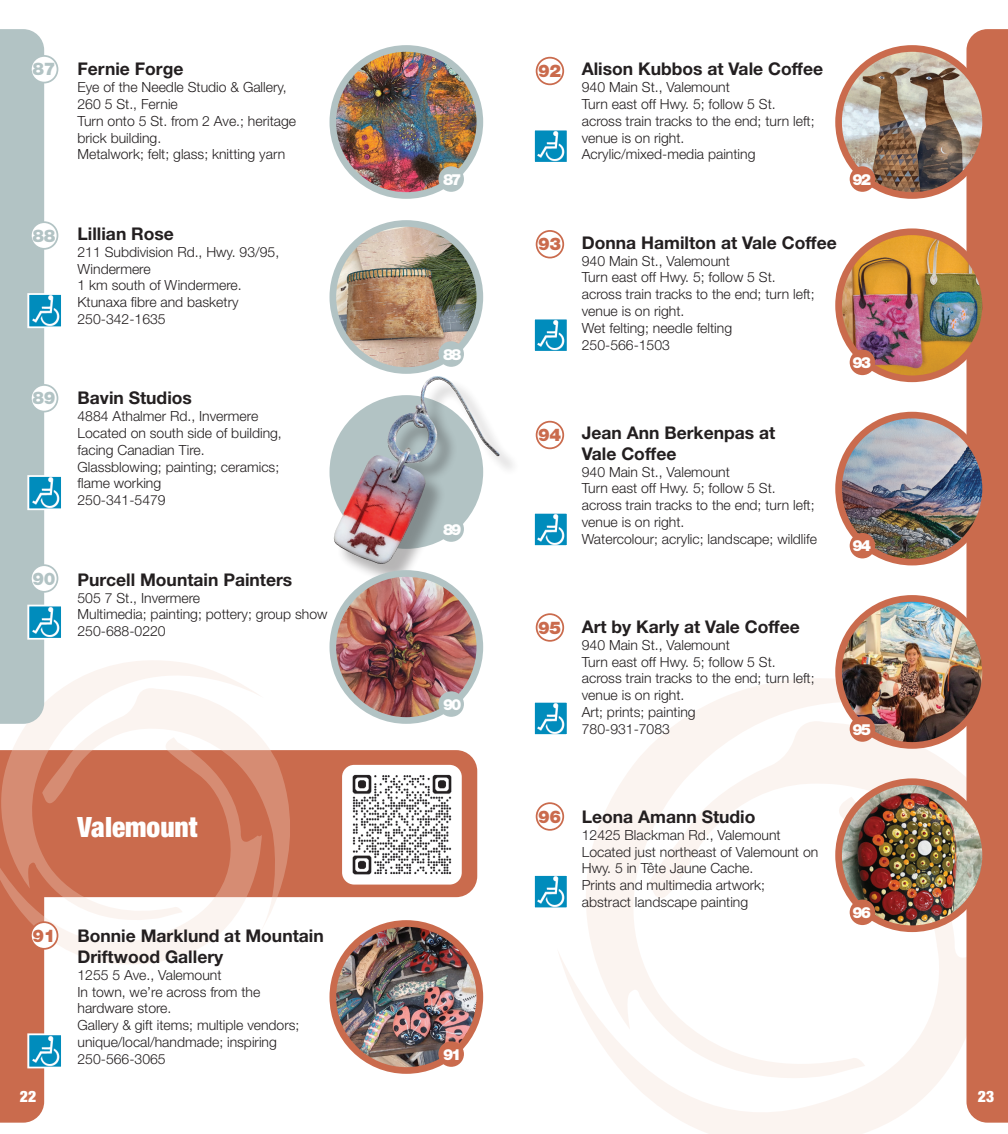
<style>
.page{position:relative;width:1008px;height:1134px;background:#fff}
.page>*{position:absolute;margin:0;border:0;box-sizing:border-box;transform-origin:0 0}
.t1{font:900 condensed 28px "Helvetica Neue LT Std";color:#fff}
.t2{font:700 17.5px/21px "Helvetica Neue LT Std";color:#231f20}
.t3{font:900 17.5px "Helvetica Neue LT Std";letter-spacing:-.02em;color:#ca6b4d}
.t4{font:900 17.5px "Helvetica Neue LT Std";letter-spacing:-.02em;color:#b2c3c4}
.t5{font:900 condensed 15.75px "Helvetica Neue LT Std";color:#fff}
.t6{font:900 15.4px "Helvetica Neue LT Std";letter-spacing:-.13em;color:#fff}
.t7{font:300 14px/16.8px "Helvetica Neue LT Std";color:#231f20}
</style>
<div class="page">
<div style="left:292px;top:750px;width:185px;height:147px;background:#ca6b4d"></div>
<svg style="left:264px;top:742px;width:28px;height:181px"></svg>
<svg style="left:64px;top:936px;width:152px;height:28px;fill:#fbf4f0"></svg>
<svg style="left:0;top:660px;width:264px;height:276px"></svg>
<svg style="left:655px;top:1103px;width:262px;height:31px;fill:#fbf4f0"></svg>
<svg style="left:556px;top:678px;width:410px;height:425px"></svg>
<img style="left:342px;top:765px;width:120px;height:120px">
<div style="left:966px;top:29px;width:42px;height:1094px;background:#ca6b4d"></div>
<img style="left:333px;top:48px;width:147px;height:147px">
<div style="left:330px;top:45px;width:153px;height:154px;border:7px solid #b2c3c4;border-radius:50%"></div>
<div style="left:438px;top:166px;width:26px;height:26px;background:#b2c3c4;border-radius:50%"></div>
<img style="left:333px;top:223px;width:147px;height:148px;border-radius:74px">
<div style="left:330px;top:220px;width:153px;height:154px;border:7px solid #b2c3c4;border-radius:50%"></div>
<div style="left:438px;top:341px;width:26px;height:26px;background:#b2c3c4;border-radius:50%"></div>
<svg style="left:0;top:29px;width:64px;height:695px"></svg>
<div style="left:31px;top:565px;width:27px;height:27px;background:#fff;border-radius:50%"></div>
<div style="left:30px;top:564px;width:28px;height:29px;border:2px solid #b2c3c4;border-radius:50%"></div>
<div style="left:536px;top:57px;width:28px;height:28px;border:2px solid #ca6b4d;border-radius:50%"></div>
<img style="left:842px;top:50px;width:144px;height:146px">
<div style="left:835px;top:45px;width:154px;height:154px;border:7px solid #ca6b4d;border-radius:50%"></div>
<div style="left:850px;top:166px;width:25px;height:26px;background:#ca6b4d;border-radius:50%"></div>
<svg style="left:534px;top:130px;width:33px;height:32px"></svg>
<img style="left:333px;top:923px;width:147px;height:146px">
<div style="left:330px;top:920px;width:153px;height:154px;border:7px solid #ca6b4d;border-radius:50%"></div>
<div style="left:438px;top:1041px;width:26px;height:26px;background:#ca6b4d;border-radius:50%"></div>
<svg style="left:0;top:765px;width:64px;height:358px"></svg>
<div style="left:31px;top:922px;width:27px;height:27px;background:#fff;border-radius:50%"></div>
<div style="left:30px;top:921px;width:28px;height:29px;border:2px solid #ca6b4d;border-radius:50%"></div>
<div style="left:536px;top:230px;width:28px;height:28px;border:2px solid #ca6b4d;border-radius:50%"></div>
<img style="left:839px;top:232px;width:147px;height:147px;border-radius:74px">
<div style="left:835px;top:228px;width:154px;height:154px;border:7px solid #ca6b4d;border-radius:50%"></div>
<div style="left:850px;top:350px;width:25px;height:25px;background:#ca6b4d;border-radius:50%"></div>
<svg style="left:534px;top:319px;width:33px;height:32px"></svg>
<div style="left:536px;top:421px;width:28px;height:28px;border:2px solid #ca6b4d;border-radius:50%"></div>
<img style="left:839px;top:415px;width:147px;height:147px;border-radius:74px">
<div style="left:835px;top:412px;width:154px;height:153px;border:7px solid #ca6b4d;border-radius:50%"></div>
<div style="left:850px;top:533px;width:25px;height:25px;background:#ca6b4d;border-radius:50%"></div>
<svg style="left:534px;top:513px;width:33px;height:33px"></svg>
<div style="left:536px;top:613px;width:28px;height:29px;border:2px solid #ca6b4d;border-radius:50%"></div>
<img style="left:839px;top:598px;width:147px;height:147px;border-radius:74px">
<div style="left:835px;top:595px;width:154px;height:154px;border:7px solid #ca6b4d;border-radius:50%"></div>
<div style="left:850px;top:716px;width:25px;height:26px;background:#ca6b4d;border-radius:50%"></div>
<svg style="left:534px;top:700px;width:35px;height:37px"></svg>
<div style="left:537px;top:803px;width:26px;height:27px;background:#fff;border-radius:50%"></div>
<div style="left:536px;top:802px;width:28px;height:29px;border:2px solid #ca6b4d;border-radius:50%"></div>
<img style="left:839px;top:782px;width:147px;height:147px;border-radius:74px">
<div style="left:835px;top:778px;width:154px;height:154px;border:7px solid #ca6b4d;border-radius:50%"></div>
<div style="left:850px;top:900px;width:25px;height:25px;background:#ca6b4d;border-radius:50%"></div>
<svg style="left:534px;top:873px;width:35px;height:37px"></svg>
<div style="left:337px;top:379px;width:184px;height:206px;background:#231f20;opacity:.33"></div>
<img style="left:332px;top:376px;width:168px;height:192px">
<img style="left:333px;top:573px;width:147px;height:146px">
<div style="left:330px;top:570px;width:153px;height:154px;border:7px solid #b2c3c4;border-radius:50%"></div>
<div style="left:438px;top:691px;width:26px;height:26px;background:#b2c3c4;border-radius:50%"></div>
<p class="t4" style="left:33px;top:59px;width:25px">87</p>
<p class="t2" style="left:78px;top:58px;width:107px">Fernie Forge</p>
<p class="t7" style="left:78px;top:79px;width:220px">Eye of the Needle Studio &amp; Gallery,<br>260 5 St., Fernie<br>Turn onto 5 St. from 2 Ave.; heritage brick building.<br>Metalwork; felt; glass; knitting yarn</p>
<p class="t3" style="left:538px;top:60px;width:25px">92</p>
<p class="t2" style="left:582px;top:58px;width:243px">Alison Kubbos at Vale Coffee</p>
<p class="t7" style="left:582px;top:79px;width:234px">940 Main St., Valemount<br>Turn east off Hwy. 5; follow 5 St. across train tracks to the end; turn left; venue is on right.<br>Acrylic/mixed-media painting</p>
<p class="t6" style="left:443px;top:170px;width:20px">87</p>
<p class="t6" style="left:853px;top:170px;width:20px">92</p>
<p class="t4" style="left:33px;top:225px;width:25px">88</p>
<p class="t2" style="left:78px;top:223px;width:98px">Lillian Rose</p>
<p class="t7" style="left:78px;top:243px;width:203px">211 Subdivision Rd., Hwy. 93/95,<br>Windermere<br>1 km south of Windermere.<br>Ktunaxa fibre and basketry<br>250-342-1635</p>
<p class="t6" style="left:443px;top:345px;width:20px">88</p>
<p class="t3" style="left:538px;top:234px;width:25px">93</p>
<p class="t2" style="left:582px;top:232px;width:257px">Donna Hamilton at Vale Coffee</p>
<p class="t7" style="left:582px;top:252px;width:234px">940 Main St., Valemount<br>Turn east off Hwy. 5; follow 5 St. across train tracks to the end; turn left; venue is on right.<br>Wet felting; needle felting<br>250-566-1503</p>
<p class="t6" style="left:853px;top:353px;width:20px">93</p>
<p class="t4" style="left:33px;top:388px;width:25px">89</p>
<p class="t2" style="left:78px;top:387px;width:116px">Bavin Studios</p>
<p class="t7" style="left:78px;top:408px;width:206px">4884 Athalmer Rd., Invermere<br>Located on south side of building, facing Canadian Tire.<br>Glassblowing; painting; ceramics; flame working<br>250-341-5479</p>
<p class="t6" style="left:443px;top:520px;width:20px">89</p>
<p class="t3" style="left:538px;top:424px;width:25px">94</p>
<p class="t2" style="left:582px;top:422px;width:195px">Jean Ann Berkenpas at<br>Vale Coffee</p>
<p class="t7" style="left:582px;top:463px;width:237px">940 Main St., Valemount<br>Turn east off Hwy. 5; follow 5 St. across train tracks to the end; turn left; venue is on right.<br>Watercolour; acrylic; landscape; wildlife</p>
<p class="t6" style="left:853px;top:537px;width:20px">94</p>
<p class="t4" style="left:33px;top:568px;width:25px">90</p>
<p class="t2" style="left:78px;top:569px;width:216px">Purcell Mountain Painters</p>
<p class="t7" style="left:78px;top:589px;width:251px">505 7 St., Invermere<br>Multimedia; painting; pottery; group show<br>250-688-0220</p>
<p class="t6" style="left:443px;top:695px;width:20px">90</p>
<p class="t3" style="left:538px;top:617px;width:25px">95</p>
<p class="t2" style="left:582px;top:616px;width:220px">Art by Karly at Vale Coffee</p>
<p class="t7" style="left:582px;top:636px;width:234px">940 Main St., Valemount<br>Turn east off Hwy. 5; follow 5 St. across train tracks to the end; turn left; venue is on right.<br>Art; prints; painting<br>780-931-7083</p>
<p class="t6" style="left:853px;top:720px;width:20px">95</p>
<h1 class="t1" style="left:78px;top:810px;width:122px">Valemount</h1>
<p class="t3" style="left:538px;top:806px;width:25px">96</p>
<p class="t2" style="left:582px;top:806px;width:175px">Leona Amann Studio</p>
<p class="t7" style="left:582px;top:826px;width:238px">12425 Blackman Rd., Valemount<br>Located just northeast of Valemount on<br>Hwy. 5 in Tête Jaune Cache.<br>Prints and multimedia artwork;<br>abstract landscape painting</p>
<p class="t6" style="left:853px;top:903px;width:20px">96</p>
<p class="t3" style="left:33px;top:925px;width:25px">91</p>
<p class="t2" style="left:78px;top:925px;width:248px">Bonnie Marklund at Mountain<br>Driftwood Gallery</p>
<p class="t7" style="left:78px;top:966px;width:223px">1255 5 Ave., Valemount<br>In town, we’re across from the hardware store.<br>Gallery &amp; gift items; multiple vendors; unique/local/handmade; inspiring<br>250-566-3065</p>
<p class="t6" style="left:443px;top:1045px;width:20px">91</p>
<p class="t5" style="left:20px;top:1087px;width:18px">22</p>
<p class="t5" style="left:978px;top:1087px;width:18px">23</p>
</div>
